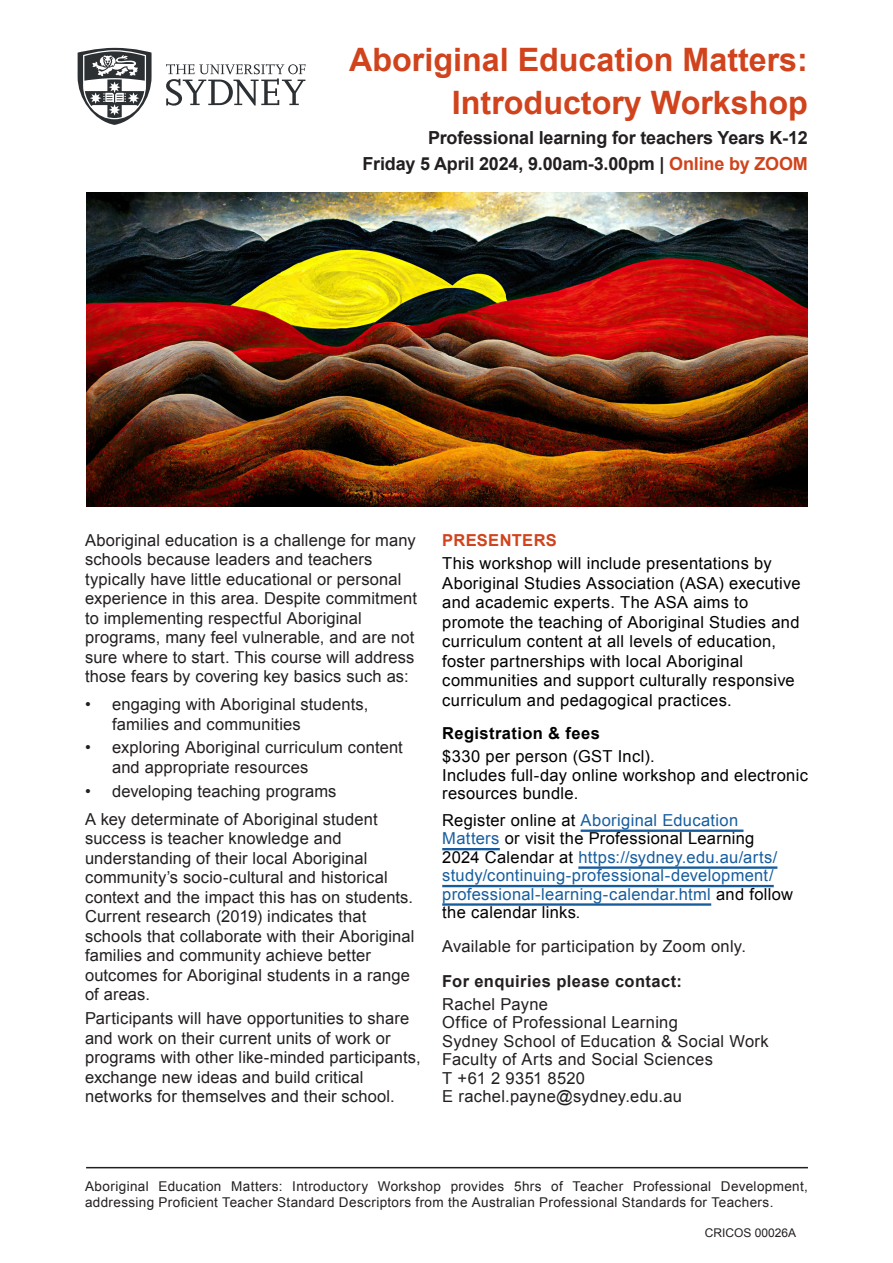
<style>
.page{position:relative;width:893px;height:1263px;background:#fff}
.page>*{position:absolute;margin:0;border:0;box-sizing:border-box;transform-origin:0 0}
.t1{font:700 32.25px "Arial";color:#d0431c}
.t2{font:700 18px "Arial";letter-spacing:-.01em;color:#231f20}
._9_PULLOUT{font:16.5px/19.5px "Arial";letter-spacing:.01em;color:#231f20}
._9_PULLOUT-2{font:16.5px/19.5px "Arial";letter-spacing:.02em;color:#000}
._9_PULLOUT-3{font:16.5px/18.5px "Arial";letter-spacing:.02em;color:#175d9e}
._4_SUB_HEAD_2_STYLE{font:16.5px/18.5px "Arial";letter-spacing:.02em;color:#231f20}
._4_SUB_HEAD_2_STYLE-2{font:700 16.5px "Arial";letter-spacing:.025em;color:#231f20}
._9_PULLOUT-4{font:700 16.5px "Arial";letter-spacing:.025em;color:#000}
._9_PULLOUT-5{font:700 16.5px "Arial";letter-spacing:.02em;color:#d0431c}
._4_SUB_HEAD_2_STYLE-3{font:13.5px/16.5px "Arial";letter-spacing:.025em;color:#231f20}
.t3{font:12px "Arial";color:#231f20}
.s1{color:#d0431c}
.s2{color:#000}
.s3{font-size:15.75px;color:#000}
</style>
<div class="page">
<svg style="left:166px;top:64px;width:139px;height:42px"></svg>
<svg style="left:78px;top:48px;width:74px;height:77px"></svg>
<img style="left:86px;top:193px;width:722px;height:313px">
<hr style="left:581px;top:829px;width:162px;height:3px;background:#175d9e">
<hr style="left:442px;top:848px;width:58px;height:2px;background:#175d9e">
<hr style="left:578px;top:866px;width:199px;height:3px;background:#175d9e">
<hr style="left:442px;top:885px;width:332px;height:2px;background:#175d9e">
<hr style="left:442px;top:903px;width:269px;height:3px;background:#175d9e">
<hr style="left:86px;top:1167px;width:722px;height:1px;background:#231f20">
<p class="t1" style="left:349px;top:39px;width:460px">Aboriginal Education Matters:</p>
<p class="t1" style="left:452px;top:82px;width:357px">Introductory Workshop</p>
<p class="t2" style="left:428px;top:126px;width:381px">Professional learning for teachers Years K-12</p>
<p class="t2" style="left:362px;top:152px;width:447px">Friday 5 April 2024, 9.00am-3.00pm | <span class="s1">Online by ZOOM</span></p>
<p class="_9_PULLOUT" style="left:85px;top:530px;width:333px">Aboriginal education is a challenge for many schools because leaders and teachers typically have little educational or personal experience in this area. Despite commitment to implementing respectful Aboriginal programs, many feel vulnerable, and are not sure where to start. This course will address those fears by covering key basics such as:</p>
<p class="_9_PULLOUT" style="left:112px;top:695px;width:258px;text-indent:-27px">• engaging with Aboriginal students, families and communities</p>
<p class="_9_PULLOUT" style="left:112px;top:738px;width:292px;text-indent:-27px">• exploring Aboriginal curriculum content and appropriate resources</p>
<p class="_9_PULLOUT" style="left:85px;top:781px;width:253px">• developing teaching programs</p>
<p class="_9_PULLOUT" style="left:85px;top:809px;width:331px">A key determinate of Aboriginal student success is teacher knowledge and understanding of their local Aboriginal community’s socio-cultural and historical context and the impact this has on students.<br>Current research (2019) indicates that schools that collaborate with their Aboriginal families and community achieve better outcomes for Aboriginal students in a range of areas.</p>
<p class="_9_PULLOUT" style="left:85px;top:1009px;width:337px">Participants will have opportunities to share and work on their current units of work or programs with other like-minded participants, exchange new ideas and build critical networks for themselves and their school.</p>
<p class="_9_PULLOUT-5" style="left:442px;top:529px;width:116px">PRESENTERS</p>
<p class="_9_PULLOUT-2" style="left:442px;top:554px;width:360px">This workshop will include presentations by Aboriginal Studies Association (ASA) executive and academic experts. The ASA aims to promote the teaching of Aboriginal Studies and curriculum content at all levels of education, foster partnerships with local Aboriginal communities and support culturally responsive curriculum and pedagogical practices.</p>
<p class="_9_PULLOUT-4" style="left:442px;top:723px;width:159px">Registration &amp; fees</p>
<p class="_9_PULLOUT-2" style="left:442px;top:747px;width:214px">$330 per person (GST Incl).</p>
<p class="_9_PULLOUT-2" style="left:442px;top:766px;width:367px;line-height:18.5px">Includes full-day online workshop and electronic resources bundle.</p>
<p class="_9_PULLOUT-3" style="left:442px;top:811px;width:352px"><span class="s2">Register online at</span> Aboriginal Education Matters <span class="s2">or visit the Professional Learning 2024 Calendar at</span> https://sydney.edu.au/arts/ study/continuing-professional-development/ professional-learning-calendar.html <span class="s2">and follow the calendar links</span><span class="s3">.</span></p>
<p class="_4_SUB_HEAD_2_STYLE" style="left:442px;top:937px;width:305px">Available for participation by Zoom only.</p>
<p class="_4_SUB_HEAD_2_STYLE-2" style="left:442px;top:970px;width:241px">For enquiries please contact:</p>
<p class="_4_SUB_HEAD_2_STYLE" style="left:442px;top:995px;width:107px">Rachel Payne</p>
<p class="_4_SUB_HEAD_2_STYLE" style="left:442px;top:1013px;width:237px">Office of Professional Learning</p>
<p class="_4_SUB_HEAD_2_STYLE" style="left:442px;top:1032px;width:328px">Sydney School of Education &amp; Social Work</p>
<p class="_4_SUB_HEAD_2_STYLE" style="left:442px;top:1050px;width:272px">Faculty of Arts and Social Sciences<br>T +61 2 9351 8520</p>
<p class="_4_SUB_HEAD_2_STYLE" style="left:442px;top:1087px;width:241px">E rachel.payne@sydney.edu.au</p>
<p class="_4_SUB_HEAD_2_STYLE-3" style="left:85px;top:1178px;width:724px">Aboriginal Education Matters: Introductory Workshop provides 5hrs of Teacher Professional Development, addressing Proficient Teacher Standard Descriptors from the Australian Professional Standards for Teachers.</p>
<p class="t3" style="left:705px;top:1224px;width:93px">CRICOS 00026A</p>
</div>
